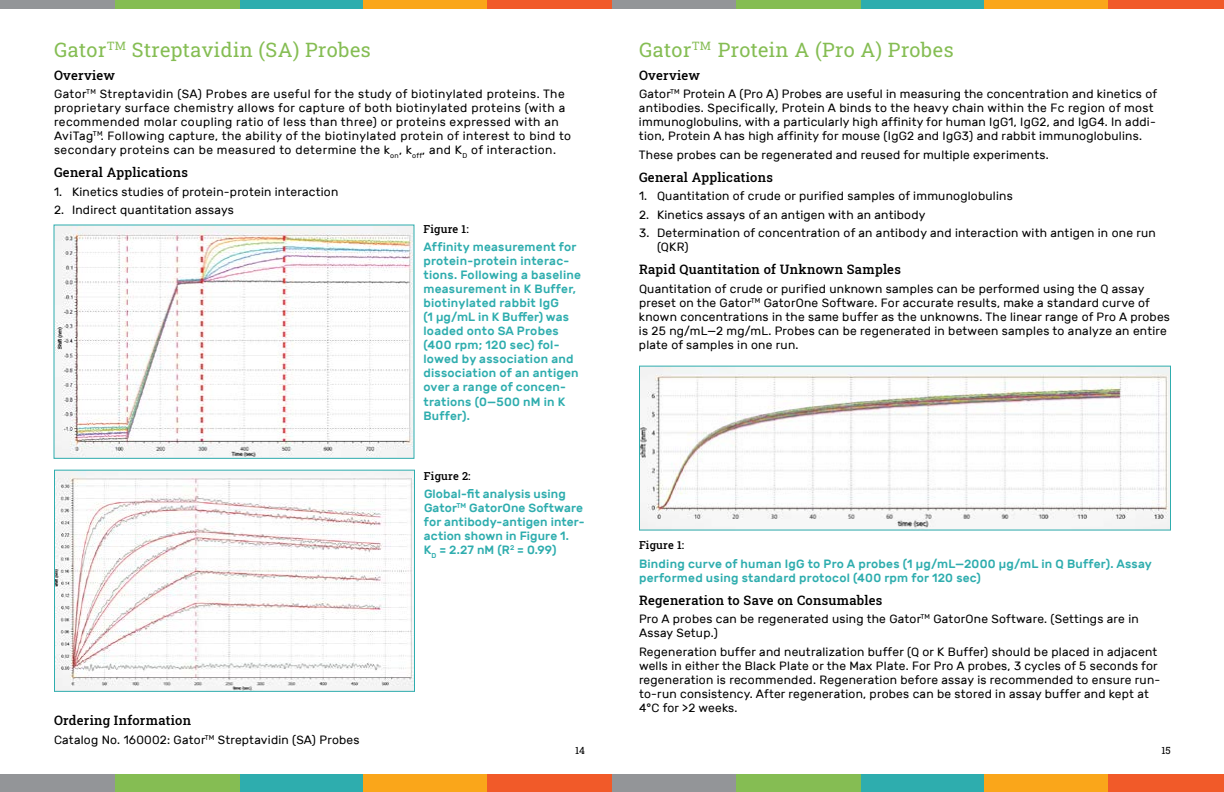
<style>
.page{position:relative;width:1224px;height:792px;background:#fff}
.page>*{position:absolute;margin:0;border:0;box-sizing:border-box;transform-origin:0 0}
.t1{font:20px "Roboto Slab";letter-spacing:.02em;color:#85bd53}
.t2{font:500 13px "Roboto Slab";letter-spacing:.02em;color:#000}
.t3{font:12px/14px "Rubik";letter-spacing:.02em;color:#000}
.t4{font:500 12px/14px "Rubik";letter-spacing:.02em;color:#2eadae}
.t5{font:12px/14px "Rubik";letter-spacing:.04em;color:#000}
.t6{font:500 11px "Roboto Slab";letter-spacing:.02em;color:#000}
.t7{font:10px "Roboto Slab";color:#000}
</style>
<div class="page">
<div style="left:0;top:0;width:115px;height:9px;background:#939598"></div>
<div style="left:239px;top:0;width:125px;height:9px;background:#2eadae"></div>
<div style="left:115px;top:0;width:124px;height:9px;background:#85bd53"></div>
<div style="left:364px;top:0;width:124px;height:9px;background:#faa61a"></div>
<div style="left:488px;top:0;width:124px;height:9px;background:#f15a29"></div>
<div style="left:0;top:774px;width:115px;height:18px;background:#939598"></div>
<div style="left:239px;top:774px;width:125px;height:18px;background:#2eadae"></div>
<div style="left:115px;top:774px;width:124px;height:18px;background:#85bd53"></div>
<div style="left:364px;top:774px;width:124px;height:18px;background:#faa61a"></div>
<div style="left:488px;top:774px;width:124px;height:18px;background:#f15a29"></div>
<div style="left:612px;top:0;width:124px;height:9px;background:#939598"></div>
<div style="left:860px;top:0;width:125px;height:9px;background:#2eadae"></div>
<div style="left:736px;top:0;width:124px;height:9px;background:#85bd53"></div>
<div style="left:985px;top:0;width:124px;height:9px;background:#faa61a"></div>
<div style="left:1109px;top:0;width:115px;height:9px;background:#f15a29"></div>
<div style="left:612px;top:774px;width:124px;height:18px;background:#939598"></div>
<div style="left:860px;top:774px;width:125px;height:18px;background:#2eadae"></div>
<div style="left:736px;top:774px;width:124px;height:18px;background:#85bd53"></div>
<div style="left:985px;top:774px;width:124px;height:18px;background:#faa61a"></div>
<div style="left:1109px;top:774px;width:115px;height:18px;background:#f15a29"></div>
<img style="left:641px;top:368px;width:528px;height:161px">
<img style="left:56px;top:226px;width:356px;height:231px">
<div style="left:54px;top:224px;width:360px;height:235px;border:1px solid #2eadae"></div>
<img style="left:56px;top:472px;width:357px;height:218px">
<div style="left:54px;top:470px;width:361px;height:222px;border:1px solid #2eadae"></div>
<h1 class="t1" style="left:54px;top:36px;width:318px">Gator<sup>TM</sup> Streptavidin (SA) Probes</h1>
<p class="t2" style="left:54px;top:66px;width:63px">Overview</p>
<p class="t5" style="left:54px;top:88px;width:519px">Gator<sup>TM</sup> Streptavidin (SA) Probes are useful for the study of biotinylated proteins. The proprietary surface chemistry allows for capture of both biotinylated proteins (with a recommended molar coupling ratio of less than three) or proteins expressed with an AviTag<sup>TM</sup>. Following capture, the ability of the biotinylated protein of interest to bind to secondary proteins can be measured to determine the k<sub>on</sub>, k<sub>off</sub>, and K<sub>D</sub> of interaction.</p>
<p class="t2" style="left:54px;top:164px;width:135px">General Applications</p>
<p class="t3" style="left:54px;top:185px;width:286px">1. Kinetics studies of protein-protein interaction</p>
<p class="t3" style="left:54px;top:204px;width:182px">2. Indirect quantitation assays</p>
<p class="t6" style="left:424px;top:221px;width:47px">Figure 1:</p>
<p class="t4" style="left:424px;top:240px;width:159px">Affinity measurement for protein-protein interac&shy;tions. Following a baseline measurement in K Buffer, biotinylated rabbit IgG<br>(1 μg/mL in K Buffer) was loaded onto SA Probes (400 rpm; 120 sec) fol&shy;lowed by association and dissociation of an antigen over a range of concen&shy;trations (0—500 nM in K<br>Buffer).</p>
<p class="t6" style="left:424px;top:468px;width:48px">Figure 2:</p>
<p class="t4" style="left:424px;top:487px;width:162px">Global-fit analysis using<br>Gator<sup>TM</sup> GatorOne Software for antibody-antigen inter&shy;action shown in Figure 1.<br>K<sub>D</sub> = 2.27 nM (R<sup>2</sup> = 0.99)</p>
<h1 class="t1" style="left:639px;top:36px;width:316px">Gator<sup>TM</sup> Protein A (Pro A) Probes</h1>
<p class="t2" style="left:639px;top:66px;width:63px">Overview</p>
<p class="t3" style="left:639px;top:88px;width:520px">Gator<sup>TM</sup> Protein A (Pro A) Probes are useful in measuring the concentration and kinetics of antibodies. Specifically, Protein A binds to the heavy chain within the Fc region of most immunoglobulins, with a particularly high affinity for human IgG1, IgG2, and IgG4. In addi&shy;tion, Protein A has high affinity for mouse (IgG2 and IgG3) and rabbit immunoglobulins.</p>
<p class="t3" style="left:639px;top:148px;width:411px">These probes can be regenerated and reused for multiple experiments.</p>
<p class="t2" style="left:639px;top:168px;width:135px">General Applications</p>
<p class="t3" style="left:639px;top:190px;width:375px">1. Quantitation of crude or purified samples of immunoglobulins</p>
<p class="t3" style="left:639px;top:208px;width:288px">2. Kinetics assays of an antigen with an antibody</p>
<p class="t3" style="left:657px;top:227px;width:500px;text-indent:-18px">3. Determination of concentration of an antibody and interaction with antigen in one run (QKR)</p>
<p class="t2" style="left:639px;top:261px;width:263px">Rapid Quantitation of Unknown Samples</p>
<p class="t3" style="left:639px;top:282px;width:533px">Quantitation of crude or purified unknown samples can be performed using the Q assay preset on the Gator<sup>TM</sup> GatorOne Software. For accurate results, make a standard curve of known concentrations in the same buffer as the unknowns. The linear range of Pro A probes is 25 ng/mL—2 mg/mL. Probes can be regenerated in between samples to analyze an entire plate of samples in one run.</p>
<p class="t6" style="left:639px;top:538px;width:47px">Figure 1:</p>
<p class="t4" style="left:639px;top:557px;width:515px">Binding curve of human IgG to Pro A probes (1 μg/mL—2000 μg/mL in Q Buffer). Assay performed using standard protocol (400 rpm for 120 sec)</p>
<p class="t2" style="left:639px;top:591px;width:245px">Regeneration to Save on Consumables</p>
<p class="t3" style="left:639px;top:613px;width:501px">Pro A probes can be regenerated using the Gator<sup>TM</sup> GatorOne Software. (Settings are in<br>Assay Setup.)</p>
<p class="t3" style="left:639px;top:645px;width:523px">Regeneration buffer and neutralization buffer (Q or K Buffer) should be placed in adjacent wells in either the Black Plate or the Max Plate. For Pro A probes, 3 cycles of 5 seconds for regeneration is recommended. Regeneration before assay is recommended to ensure run&shy;to-run consistency. After regeneration, probes can be stored in assay buffer and kept at 4°C for &gt;2 weeks.</p>
<p class="t2" style="left:54px;top:712px;width:139px">Ordering Information</p>
<p class="t3" style="left:54px;top:733px;width:307px">Catalog No. 160002: Gator<sup>TM</sup> Streptavidin (SA) Probes</p>
<p class="t7" style="left:575px;top:744px;width:11px">14</p>
<p class="t7" style="left:1162px;top:744px;width:11px">15</p>
</div>
